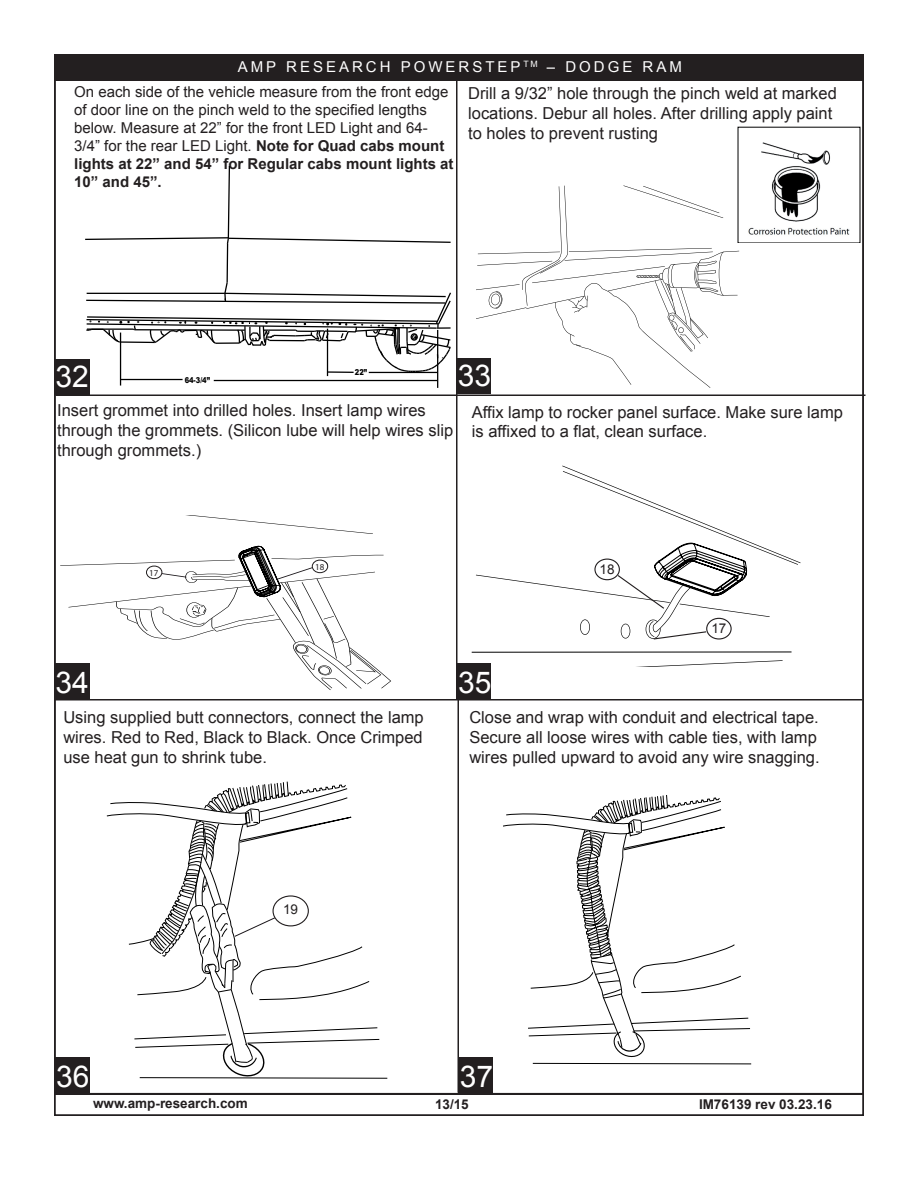
<style>
.page{position:relative;width:918px;height:1188px;background:#fff}
.page>*{position:absolute;margin:0;border:0;box-sizing:border-box;transform-origin:0 0}
.t1{font:30px "Arial";color:#fff}
.t2{font:16.5px/19.8px "Arial";color:#231f20}
.t3{font:15px/18px "Arial";color:#231f20}
.t4{font:15px "Arial";letter-spacing:.2em;color:#fff}
.t5{font:700 13.5px "Arial";color:#231f20}
.t6{font:13.5px "Arial";color:#231f20}
.t7{font:10.5px "Arial";color:#1a161a}
.t8{font:9px "Myriad Pro";color:#231f20}
.t9{font:900 8.1px "Arial";color:#000;scale:.83 1}
.t10{font:6px "Arial";color:#1a161a;scale:1.41 1}
.s1{font-weight:700}
</style>
<div class="page">
<div style="left:54px;top:55px;width:809px;height:26px;background:#231f20"></div>
<div style="left:55px;top:359px;width:35px;height:36px;background:#231f20"></div>
<div style="left:54px;top:1094px;width:810px;height:22px;border:2px solid #231f20"></div>
<hr style="left:456px;top:76px;width:2px;height:622px;background:#231f20">
<hr style="left:54px;top:699px;width:808px;height:1px;background:#231f20">
<hr style="left:56px;top:394px;width:810px;height:2px;background:#231f20">
<hr style="left:458px;top:679px;width:1px;height:414px;background:#231f20">
<svg style="left:636px;top:660px;width:147px;height:7px"></svg>
<hr style="left:472px;top:652px;width:320px;height:1px;background:#000">
<div style="left:55px;top:1057px;width:35px;height:36px;background:#231f20"></div>
<div style="left:55px;top:663px;width:35px;height:36px;background:#231f20"></div>
<div style="left:456px;top:358px;width:34px;height:36px;background:#231f20"></div>
<div style="left:456px;top:663px;width:35px;height:36px;background:#231f20"></div>
<svg style="left:476px;top:466px;width:325px;height:174px"></svg>
<svg style="left:106px;top:781px;width:282px;height:298px"></svg>
<div style="left:273px;top:896px;width:35px;height:30px;background:#fff;border-radius:50%"></div>
<div style="left:273px;top:895px;width:36px;height:31px;border:1px solid #231f20;border-radius:50%"></div>
<svg style="left:186px;top:515px;width:187px;height:19px"></svg>
<svg style="left:60px;top:546px;width:331px;height:144px"></svg>
<svg style="left:476px;top:185px;width:263px;height:203px"></svg>
<hr style="left:227px;top:244px;width:1px;height:39px;background:#000">
<svg style="left:85px;top:166px;width:366px;height:79px"></svg>
<hr style="left:120px;top:333px;width:1px;height:53px;background:#000">
<hr style="left:437px;top:330px;width:1px;height:58px;background:#000">
<hr style="left:327px;top:329px;width:1px;height:47px;background:#000">
<hr style="left:121px;top:379px;width:62px;height:1px;background:#000">
<hr style="left:214px;top:380px;width:223px;height:1px;background:#000">
<hr style="left:369px;top:372px;width:68px;height:1px;background:#000">
<hr style="left:328px;top:371px;width:26px;height:2px;background:#000">
<svg style="left:86px;top:281px;width:365px;height:91px"></svg>
<svg style="left:503px;top:795px;width:249px;height:270px"></svg>
<img style="left:748px;top:142px;width:102px;height:93px">
<div style="left:458px;top:1057px;width:35px;height:36px;background:#231f20"></div>
<div style="left:146px;top:566px;width:16px;height:13px;background:#fff;border-radius:50%"></div>
<div style="left:146px;top:566px;width:16px;height:13px;border:1px solid #231f20;border-radius:50%"></div>
<div style="left:312px;top:560px;width:16px;height:13px;background:#fff;border-radius:50%"></div>
<div style="left:312px;top:560px;width:16px;height:13px;border:1px solid #231f20;border-radius:50%"></div>
<p class="t4" style="left:238px;top:57px;width:446px">AMP RESEARCH POWERSTEP <sup>TM</sup> – DODGE RAM</p>
<p class="t3" style="left:74px;top:83px;width:381px">On each side of the vehicle measure from the front edge of door line on the pinch weld to the specified lengths below. Measure at 22” for the front LED Light and 64- 3/4” for the rear LED Light. <span class="s1">Note for Quad cabs mount lights at 22” and 54” for Regular cabs mount lights at 10” and 45”.</span></p>
<p class="t2" style="left:468px;top:84px;width:370px">Drill a 9/32” hole through the pinch weld at marked locations. Debur all holes. After drilling apply paint to holes to prevent rusting</p>
<h1 class="t1" style="left:56px;top:356px;width:35px">32</h1>
<h1 class="t1" style="left:458px;top:356px;width:35px">33</h1>
<p class="t9" style="left:355px;top:366px;width:16px">22”</p>
<p class="t9" style="left:185px;top:374px;width:32px">64-3/4”</p>
<p class="t2" style="left:57px;top:401px;width:397px">Insert grommet into drilled holes. Insert lamp wires through the grommets. (Silicon lube will help wires slip through grommets.)</p>
<p class="t2" style="left:472px;top:402px;width:373px">Affix lamp to rocker panel surface. Make sure lamp is affixed to a flat, clean surface.</p>
<p class="t10" style="left:149px;top:568px;width:8px">19</p>
<p class="t8" style="left:149px;top:567px;width:11px">17</p>
<p class="t10" style="left:316px;top:561px;width:8px">18</p>
<p class="t8" style="left:315px;top:561px;width:11px">18</p>
<p class="t6" style="left:600px;top:561px;width:17px">18</p>
<p class="t6" style="left:711px;top:620px;width:17px">17</p>
<h1 class="t1" style="left:56px;top:662px;width:35px">34</h1>
<h1 class="t1" style="left:458px;top:663px;width:35px">35</h1>
<p class="t2" style="left:63px;top:708px;width:362px;text-align:justify">Using supplied butt connectors, connect the lamp wires. Red to Red, Black to Black. Once Crimped use heat gun to shrink tube.</p>
<p class="t2" style="left:469px;top:707px;width:352px">Close and wrap with conduit and electrical tape.<br>Secure all loose wires with cable ties, with lamp wires pulled upward to avoid any wire snagging.</p>
<p class="t7" style="left:282px;top:905px;width:17px">20<sup>19</sup></p>
<h1 class="t1" style="left:56px;top:1056px;width:35px">36</h1>
<h1 class="t1" style="left:460px;top:1057px;width:35px">37</h1>
<p class="t5" style="left:93px;top:1094px;width:156px">www.amp-research.com</p>
<p class="t5" style="left:435px;top:1096px;width:35px">13/15</p>
<p class="t5" style="left:699px;top:1096px;width:134px">IM76139 rev 03.23.16</p>
</div>
